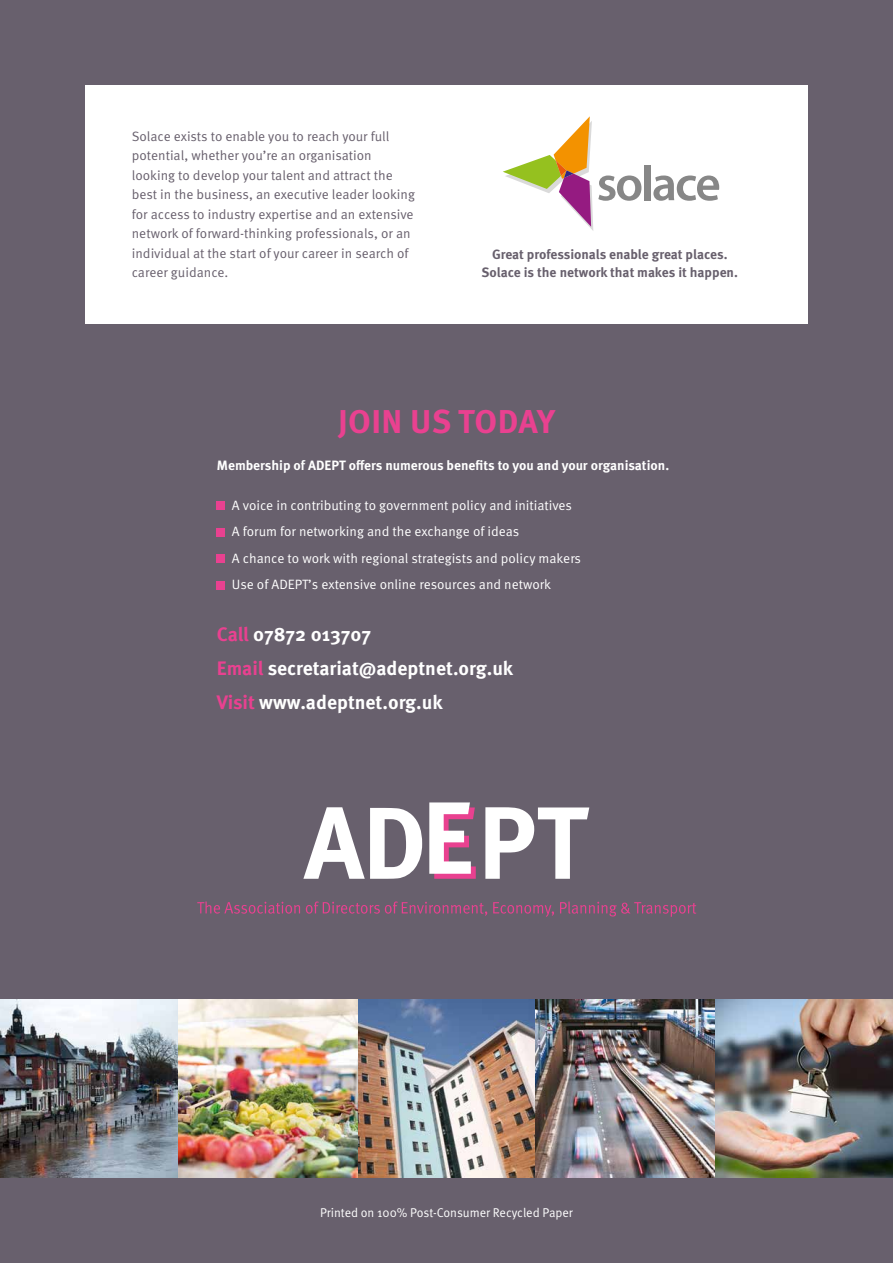
<style>
.page{position:relative;width:893px;height:1263px;background:#68606d}
.page>*{position:absolute;margin:0;border:0;box-sizing:border-box;transform-origin:0 0}
.t1{font:700 33px "Meta Pro";letter-spacing:.01em;color:#e94190}
.t2{font:700 19.5px/34px "Meta Pro";color:#fff}
.t3{font:13.5px/19.5px "Meta Pro Norm";color:#68606d}
.t4{font:13.5px/26.5px "Meta Pro Norm";color:#fff}
.t5{font:700 13.5px/18px "Meta Pro";color:#68606d;text-align:center}
.t6{font:700 13.5px "Meta Pro";color:#fff}
.t7{font:12.75px "Meta Pro Norm";letter-spacing:-.005em;color:#fff}
.s1{color:#e94190}
</style>
<div class="page">
<div style="left:217px;top:501px;width:8px;height:8px;background:#e94190"></div>
<div style="left:217px;top:528px;width:8px;height:8px;background:#e94190"></div>
<div style="left:217px;top:554px;width:8px;height:8px;background:#e94190"></div>
<div style="left:217px;top:581px;width:8px;height:8px;background:#e94190"></div>
<div style="left:85px;top:85px;width:723px;height:238px;background:#fff"></div>
<svg style="left:503px;top:116px;width:138px;height:115px"></svg>
<div style="left:644px;top:165px;width:7px;height:35px;background:#878787"></div>
<svg style="left:653px;top:175px;width:66px;height:26px"></svg>
<img style="left:0;top:999px;width:893px;height:179px">
<svg style="left:303px;top:807px;width:119px;height:72px"></svg>
<svg style="left:485px;top:807px;width:104px;height:72px"></svg>
<svg style="left:429px;top:802px;width:47px;height:77px"></svg>
<svg style="left:197px;top:901px;width:103px;height:13px"></svg>
<svg style="left:306px;top:901px;width:181px;height:15px"></svg>
<svg style="left:493px;top:902px;width:61px;height:15px"></svg>
<svg style="left:560px;top:901px;width:136px;height:16px"></svg>
<p class="t3" style="left:132px;top:126px;width:285px">Solace exists to enable you to reach your full potential, whether you’re an organisation looking to develop your talent and attract the best in the business, an executive leader looking for access to industry expertise and an extensive network of forward-thinking professionals, or an individual at the start of your career in search of career guidance.</p>
<p class="t5" style="left:482px;top:245px;width:258px">Great professionals enable great places.<br>Solace is the network that makes it happen.</p>
<h1 class="t1" style="left:338px;top:395px;width:219px">JOIN US TODAY</h1>
<p class="t6" style="left:217px;top:455px;width:454px">Membership of ADEPT offers numerous benefits to you and your organisation.</p>
<p class="t4" style="left:232px;top:491px;width:351px">A voice in contributing to government policy and initiatives A forum for networking and the exchange of ideas<br>A chance to work with regional strategists and policy makers Use of ADEPT’s extensive online resources and network</p>
<h2 class="t2" style="left:217px;top:616px;width:298px"><span class="s1">Call</span> 07872 013707<br><span class="s1">Email</span> secretariat@adeptnet.org.uk<br><span class="s1">Visit</span> www.adeptnet.org.uk</h2>
<p class="t7" style="left:320px;top:1203px;width:254px">Printed on 100% Post-Consumer Recycled Paper</p>
</div>
